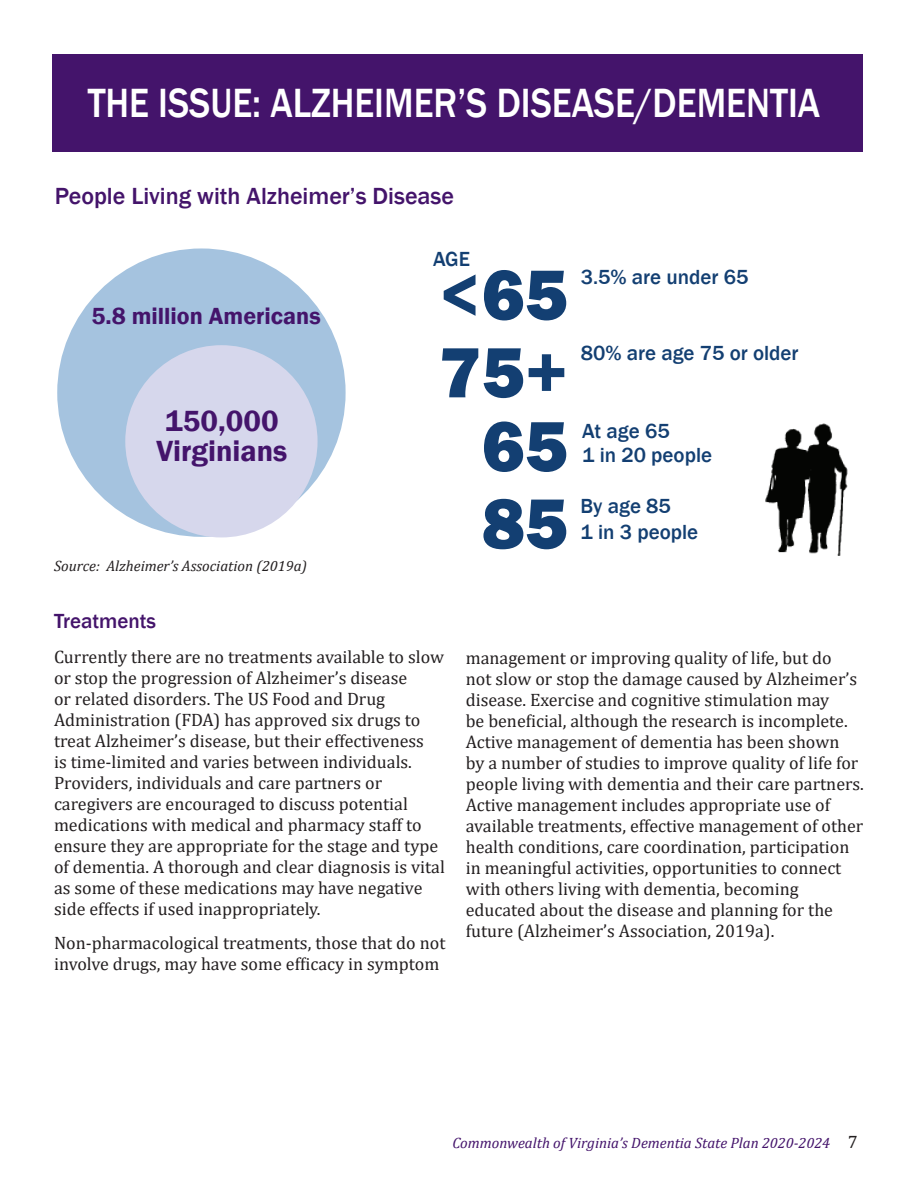
<style>
.page{position:relative;width:918px;height:1188px;background:#fff}
.page>*{position:absolute;margin:0;border:0;box-sizing:border-box;transform-origin:0 0}
.t1{font:800 73.5px/77.2px "Franklin Gothic";color:#133f72}
.t2{font:500 42px "Franklin Gothic";color:#fff;scale:.88 1}
.t3{font:600 30px/30px "Franklin Gothic";color:#44146b}
.t4{font:500 24px "Franklin Gothic";color:#44146b}
.t5{font:600 24px "Franklin Gothic";color:#44146b}
.t6{font:500 21px/24px "Franklin Gothic";color:#133f72}
.t7{font:500 21px "Franklin Gothic";color:#44146b}
.t8{font:18px/21px "Cambria";color:#231f20}
.t9{font:italic 15px "Cambria";color:#44146b}
.t10{font:italic 15px "Cambria";color:#231f20}
.s1{font-style:normal;font-size:18px;color:#231f20}
</style>
<div class="page">
<div style="left:53px;top:54px;width:810px;height:98px;background:#44146b"></div>
<div style="left:57px;top:248px;width:289px;height:289px;background:#a5c3df;border-radius:50%"></div>
<div style="left:125px;top:345px;width:193px;height:192px;background:#d6d7ec;border-radius:50%"></div>
<img style="left:766px;top:424px;width:82px;height:131px">
<p class="t2" style="left:88px;top:77px;width:834px">THE ISSUE: ALZHEIMER’S DISEASE/DEMENTIA</p>
<h2 class="t4" style="left:55px;top:181px;width:401px">People Living with Alzheimer’s Disease</h2>
<p class="t5" style="left:91px;top:301px;width:231px">5.8 million Americans</p>
<p class="t6" style="left:433px;top:247px;width:38px">AGE</p>
<p class="t1" style="left:439px;top:256px;width:131px">&lt;65</p>
<p class="t1" style="left:439px;top:334px;width:131px">75+</p>
<p class="t6" style="left:581px;top:265px;width:169px">3.5% are under 65</p>
<p class="t6" style="left:581px;top:341px;width:219px">80% are age 75 or older</p>
<p class="t3" style="left:156px;top:406px;width:132px">150,000<br>Virginians</p>
<p class="t10" style="left:54px;top:555px;width:255px">Source: Alzheimer’s Association (2019a)</p>
<p class="t7" style="left:54px;top:608px;width:104px">Treatments</p>
<p class="t8" style="left:54px;top:646px;width:392px">Currently there are no treatments available to slow or stop the progression of Alzheimer’s disease<br>or related disorders. The US Food and Drug Administration (FDA) has approved six drugs to treat Alzheimer’s disease, but their effectiveness<br>is time-limited and varies between individuals.<br>Providers, individuals and care partners or caregivers are encouraged to discuss potential medications with medical and pharmacy staff to ensure they are appropriate for the stage and type of dementia. A thorough and clear diagnosis is vital as some of these medications may have negative side effects if used inappropriately.</p>
<p class="t8" style="left:54px;top:933px;width:393px">Non-pharmacological treatments, those that do not</p>
<p class="t8" style="left:54px;top:954px;width:387px">involve drugs, may have some efficacy in symptom</p>
<p class="t1" style="left:482px;top:408px;width:88px">65<br>85</p>
<p class="t6" style="left:582px;top:419px;width:132px">At age 65<br>1 in 20 people</p>
<p class="t6" style="left:581px;top:494px;width:119px;line-height:25.5px">By age 85<br>1 in 3 people</p>
<p class="t8" style="left:466px;top:647px;width:393px">management or improving quality of life, but do not slow or stop the damage caused by Alzheimer’s disease. Exercise and cognitive stimulation may</p>
<p class="t8" style="left:466px;top:710px;width:383px">be beneficial, although the research is incomplete.</p>
<p class="t8" style="left:466px;top:731px;width:400px">Active management of dementia has been shown<br>by a number of studies to improve quality of life for people living with dementia and their care partners.<br>Active management includes appropriate use of available treatments, effective management of other health conditions, care coordination, participation in meaningful activities, opportunities to connect with others living with dementia, becoming educated about the disease and planning for the future (Alzheimer’s Association, 2019a).</p>
<p class="t9" style="left:452px;top:1132px;width:407px">Commonwealth of Virginia’s Dementia State Plan 2020-2024 <span class="s1">7</span></p>
</div>
